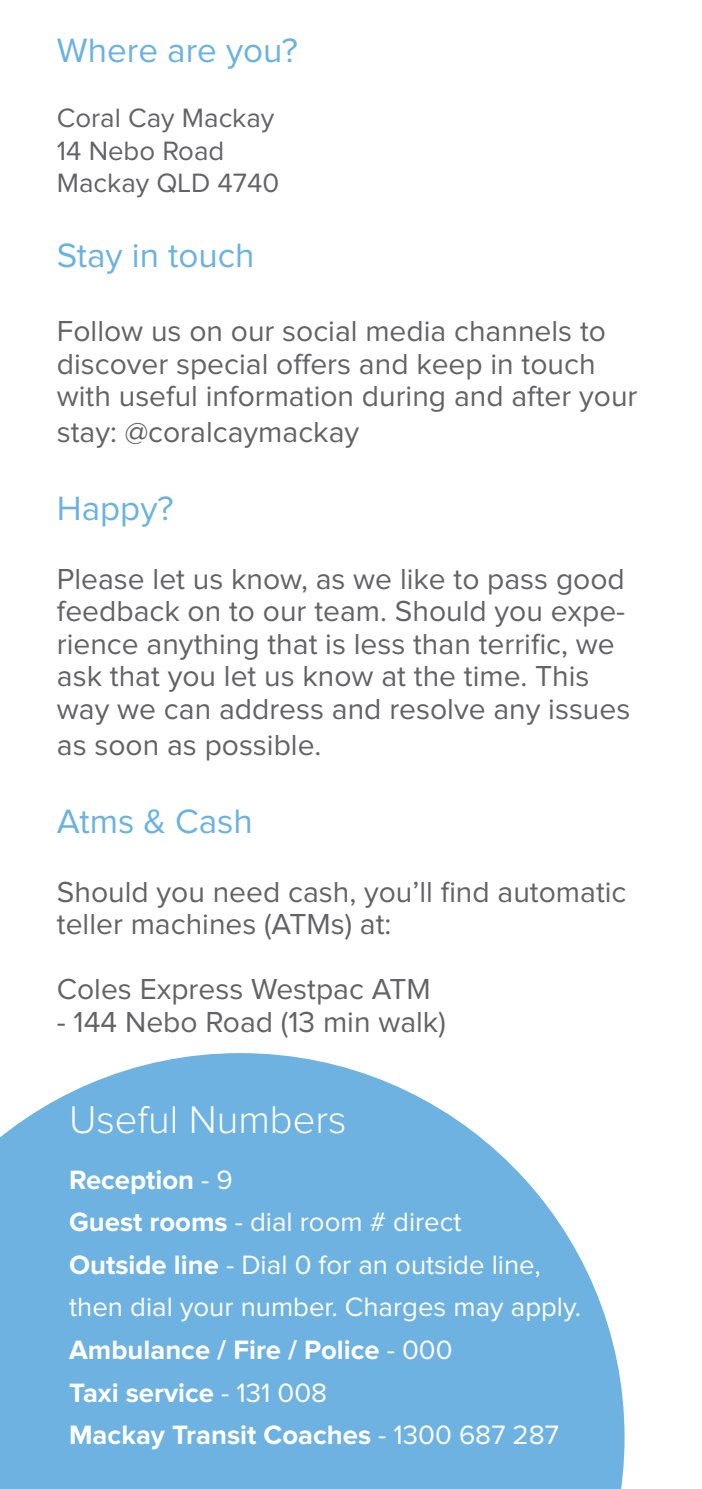
<style>
.page{position:relative;width:702px;height:1489px;background:#fff}
.page>*{position:absolute;margin:0;border:0;box-sizing:border-box;transform-origin:0 0}
.t1{font:300 40px "Proxima Nova";color:#fff}
.t2{font:35px "Proxima Nova";color:#6ab2e2}
.t3{font:30px/32.5px "Proxima Nova";color:#636366}
.t4{font:700 27.5px/42.5px "Proxima Nova";color:#fff}
.t5{font:27.5px "Proxima Nova";color:#fff}
.t6{font:27.5px "Proxima Nova";color:#636366}
.s1{font-weight:400}
.s2{font-weight:700}
</style>
<div class="page">
<svg style="left:0;top:1053px;width:624px;height:435px;background:#81bce5"></svg>
<p class="t2" style="left:57px;top:31px;width:242px">Where are you?</p>
<p class="t6" style="left:57px;top:103px;width:219px">Coral Cay Mackay</p>
<p class="t6" style="left:57px;top:135px;width:169px">14 Nebo Road</p>
<p class="t6" style="left:57px;top:168px;width:224px">Mackay QLD 4740</p>
<p class="t2" style="left:57px;top:235px;width:199px">Stay in touch</p>
<p class="t3" style="left:57px;top:316px;width:582px">Follow us on our social media channels to discover special offers and keep in touch with useful information during and after your</p>
<p class="t3" style="left:57px;top:417px;width:304px">stay: @coralcaymackay</p>
<p class="t2" style="left:57px;top:489px;width:118px">Happy?</p>
<p class="t3" style="left:57px;top:563px;width:575px">Please let us know, as we like to pass good feedback on to our team. Should you expe&shy;rience anything that is less than terrific, we ask that you let us know at the time. This way we can address and resolve any issues</p>
<p class="t3" style="left:57px;top:729px;width:266px">as soon as possible.</p>
<p class="t2" style="left:57px;top:801px;width:197px">Atms &amp; Cash</p>
<p class="t3" style="left:57px;top:876px;width:571px">Should you need cash, you’ll find automatic teller machines (ATMs) at:</p>
<p class="t3" style="left:57px;top:973px;width:375px">Coles Express Westpac ATM</p>
<p class="t3" style="left:57px;top:1006px;width:390px">- 144 Nebo Road (13 min walk)</p>
<p class="t1" style="left:69px;top:1097px;width:279px">Useful Numbers</p>
<p class="t4" style="left:69px;top:1158px;width:394px">Reception <span class="s1">- 9<br></span>Guest rooms <span class="s1">- dial room # direct</span></p>
<p class="t5" style="left:69px;top:1249px;width:473px"><span class="s2">Outside line</span> - Dial 0 for an outside line,</p>
<p class="t5" style="left:69px;top:1291px;width:513px">then dial your number. Charges may apply.</p>
<p class="t4" style="left:69px;top:1328px;width:385px">Ambulance / Fire / Police <span class="s1">- 000</span></p>
<p class="t4" style="left:69px;top:1371px;width:260px">Taxi service <span class="s1">- 131 008</span></p>
<p class="t4" style="left:69px;top:1413px;width:491px">Mackay Transit Coaches <span class="s1">- 1300 687 287</span></p>
</div>
